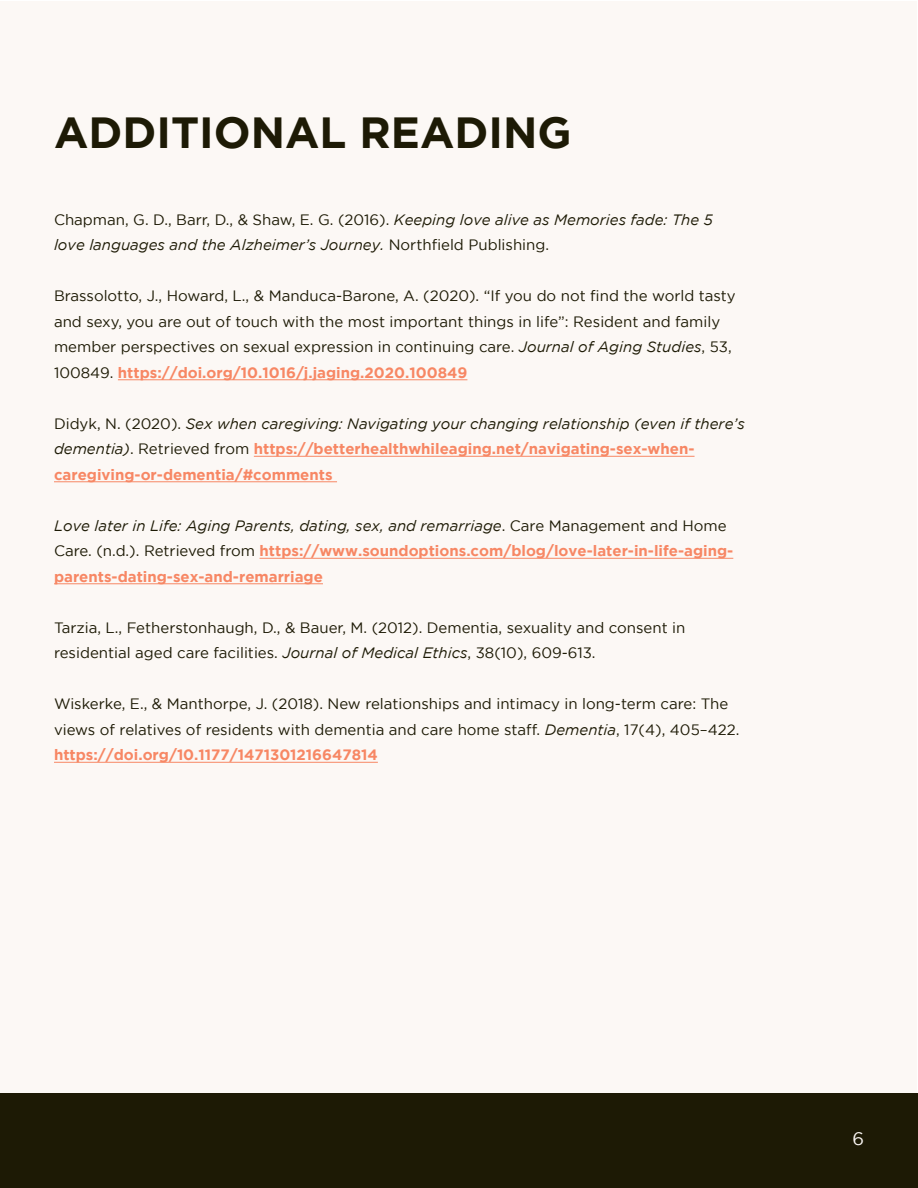
<style>
.page{position:relative;width:918px;height:1188px;background:#fff}
.page>*{position:absolute;margin:0;border:0;box-sizing:border-box;transform-origin:0 0}
.t1{font:700 43.5px "Gotham";color:#1d1a05}
.t2{font:18px "Gotham";color:#fcf8f5}
.t3{font:15px/25.5px "Gotham";color:#1d1a05}
.t4{font:700 15px/25.5px "Gotham";color:#f78764}
.t5{font:italic 15px/25.5px "Gotham";color:#1d1a05}
.s1{font-style:normal}
.s2{font-style:italic}
.s3{font-weight:700;color:#f78764}
.s4{font-weight:400;color:#1d1a05}
.s5{font-weight:400;font-style:italic;color:#1d1a05}
</style>
<div class="page">
<div style="left:1px;top:1px;width:916px;height:1187px;background:#fcf8f5"></div>
<div style="left:1px;top:1094px;width:917px;height:94px;background:#1d1a05"></div>
<hr style="left:118px;top:380px;width:349px;height:1px;background:#f78764">
<hr style="left:254px;top:456px;width:441px;height:1px;background:#f78764">
<hr style="left:54px;top:482px;width:283px;height:1px;background:#f78764">
<hr style="left:260px;top:558px;width:473px;height:1px;background:#f78764">
<hr style="left:54px;top:584px;width:269px;height:1px;background:#f78764">
<hr style="left:54px;top:762px;width:324px;height:1px;background:#f78764">
<h1 class="t1" style="left:54px;top:108px;width:519px">ADDITIONAL READING</h1>
<p class="t5" style="left:54px;top:207px;width:660px"><span class="s1">Chapman, G. D., Barr, D., &amp; Shaw, E. G. (2016).</span> Keeping love alive as Memories fade: The 5 love languages and the Alzheimer’s Journey. <span class="s1">Northfield Publishing.</span></p>
<p class="t3" style="left:54px;top:283px;width:683px">Brassolotto, J., Howard, L., &amp; Manduca-Barone, A. (2020). “If you do not find the world tasty and sexy, you are out of touch with the most important things in life”: Resident and family member perspectives on sexual expression in continuing care. <span class="s2">Journal of Aging Studies</span>, 53, 100849. <span class="s3">https://doi.org/10.1016/j.jaging.2020.100849</span></p>
<p class="t4" style="left:54px;top:410px;width:692px"><span class="s4">Didyk, N. (2020).</span> <span class="s5">Sex when caregiving: Navigating your changing relationship (even if there’s dementia)</span><span class="s4">. Retrieved from</span> https://betterhealthwhileaging.net/navigating-sex-when&shy;caregiving-or-dementia/#comments</p>
<p class="t4" style="left:54px;top:512px;width:681px"><span class="s5">Love later in Life: Aging Parents, dating, sex, and remarriage</span><span class="s4">. Care Management and Home<br>Care. (n.d.). Retrieved from</span> https://www.soundoptions.com/blog/love-later-in-life-aging&shy;parents-dating-sex-and-remarriage</p>
<p class="t3" style="left:54px;top:615px;width:633px">Tarzia, L., Fetherstonhaugh, D., &amp; Bauer, M. (2012). Dementia, sexuality and consent in residential aged care facilities. <span class="s2">Journal of Medical Ethics</span>, 38(10), 609-613.</p>
<p class="t3" style="left:54px;top:691px;width:687px">Wiskerke, E., &amp; Manthorpe, J. (2018). New relationships and intimacy in long-term care: The views of relatives of residents with dementia and care home staff. <span class="s2">Dementia</span>, 17(4), 405–422. <span class="s3">https://doi.org/10.1177/1471301216647814</span></p>
<p class="t2" style="left:852px;top:1128px;width:13px">6</p>
</div>
